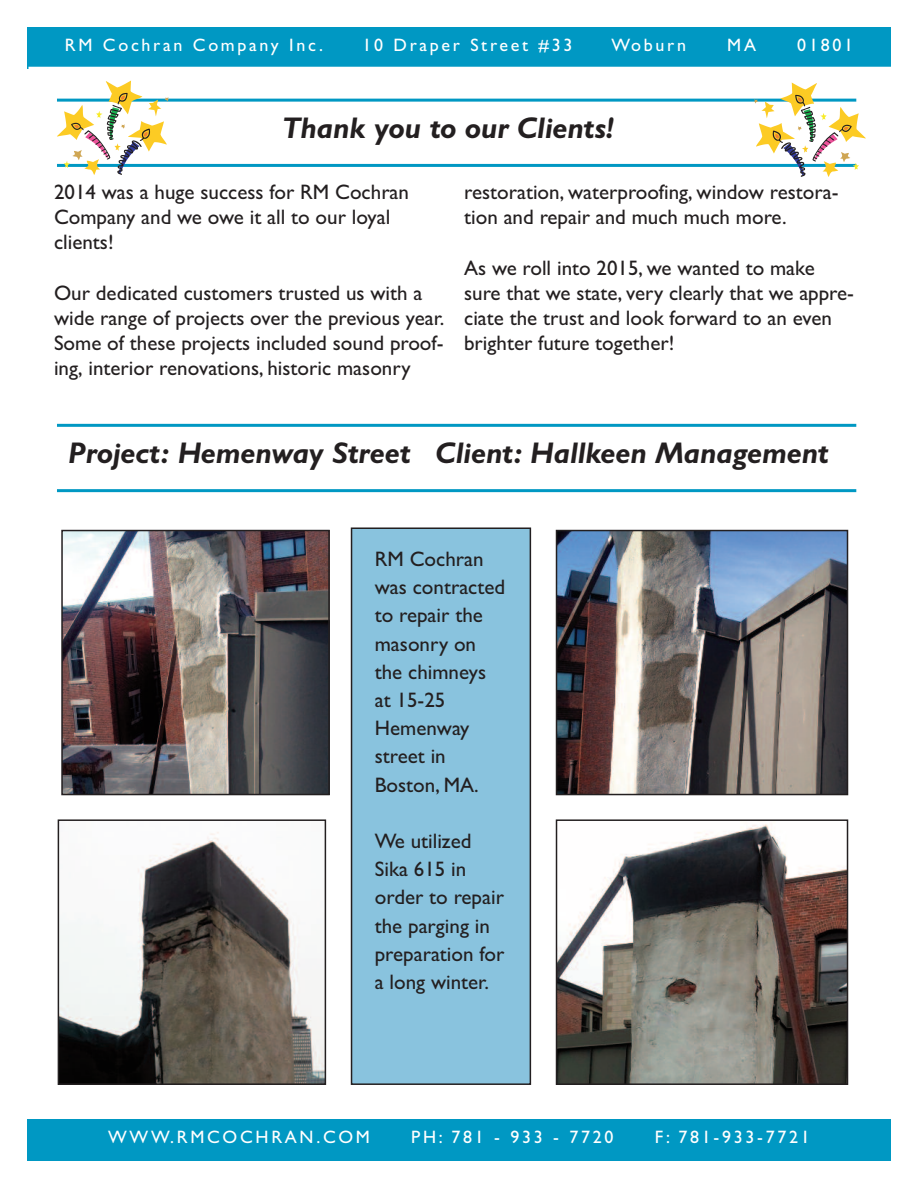
<style>
.page{position:relative;width:918px;height:1188px;background:#fff}
.page>*{position:absolute;margin:0;border:0;box-sizing:border-box;transform-origin:0 0}
.t1{font:italic 700 30px "Gill Sans MT Std";color:#231f20}
.t2{font:21px/28.2px "Gill Sans";color:#231f20}
.t3{font:18px "Gill Sans Std";letter-spacing:.15em;color:#fff}
</style>
<div class="page">
<div style="left:27px;top:27px;width:864px;height:42px;background:#0098c3"></div>
<hr style="left:28px;top:67px;width:864px;height:3px;background:#fff">
<div style="left:27px;top:1119px;width:864px;height:42px;background:#0098c3"></div>
<hr style="left:57px;top:99px;width:799px;height:3px;background:#0098c3">
<hr style="left:57px;top:164px;width:799px;height:3px;background:#0098c3">
<svg style="left:57px;top:81px;width:112px;height:94px"></svg>
<svg style="left:754px;top:83px;width:112px;height:94px"></svg>
<img style="left:64px;top:533px;width:263px;height:259px">
<div style="left:61px;top:530px;width:269px;height:265px;border:2px solid #231f20"></div>
<img style="left:559px;top:533px;width:286px;height:259px">
<div style="left:556px;top:530px;width:292px;height:265px;border:2px solid #231f20"></div>
<img style="left:61px;top:832px;width:262px;height:250px">
<div style="left:58px;top:819px;width:268px;height:266px;border:2px solid #231f20"></div>
<img style="left:559px;top:824px;width:286px;height:258px">
<div style="left:556px;top:819px;width:292px;height:266px;border:2px solid #231f20"></div>
<hr style="left:57px;top:424px;width:799px;height:3px;background:#0098c3">
<hr style="left:57px;top:489px;width:799px;height:3px;background:#0098c3">
<div style="left:352px;top:528px;width:178px;height:556px;background:#89c3de"></div>
<div style="left:351px;top:527px;width:180px;height:558px;border:2px solid #231f20"></div>
<p class="t3" style="left:65px;top:38px;width:260px">RM Cochran Company Inc.</p>
<p class="t3" style="left:362px;top:38px;width:211px">10 Draper Street #33</p>
<p class="t3" style="left:611px;top:38px;width:76px">Woburn</p>
<p class="t3" style="left:727px;top:38px;width:30px">MA</p>
<p class="t3" style="left:797px;top:38px;width:57px">01801</p>
<h1 class="t1" style="left:283px;top:117px;width:333px">Thank you to our Clients!</h1>
<p class="t2" style="left:54px;top:179px;width:357px;line-height:25.2px">2014 was a huge success for RM Cochran<br>Company and we owe it all to our loyal clients!</p>
<p class="t2" style="left:54px;top:280px;width:392px;line-height:25.2px">Our dedicated customers trusted us with a wide range of projects over the previous year.<br>Some of these projects included sound proof&shy;ing, interior renovations, historic masonry</p>
<p class="t2" style="left:464px;top:179px;width:376px;line-height:25.2px">restoration, waterproofing, window restora&shy;tion and repair and much much more.</p>
<p class="t2" style="left:464px;top:255px;width:391px;line-height:25.2px">As we roll into 2015, we wanted to make sure that we state, very clearly that we appre&shy;ciate the trust and look forward to an even brighter future together!</p>
<h1 class="t1" style="left:68px;top:442px;width:761px">Project: Hemenway Street Client: Hallkeen Management</h1>
<p class="t2" style="left:375px;top:545px;width:132px">RM Cochran was contracted to repair the masonry on the chimneys at 15-25<br>Hemenway street in<br>Boston, MA.</p>
<p class="t2" style="left:375px;top:827px;width:131px">We utilized<br>Sika 615 in order to repair the parging in preparation for a long winter.</p>
<p class="t3" style="left:108px;top:1130px;width:263px">WWW.RMCOCHRAN.COM</p>
<p class="t3" style="left:411px;top:1130px;width:204px">PH: 781 - 933 - 7720</p>
<p class="t3" style="left:655px;top:1130px;width:157px">F: 781-933-7721</p>
</div>
